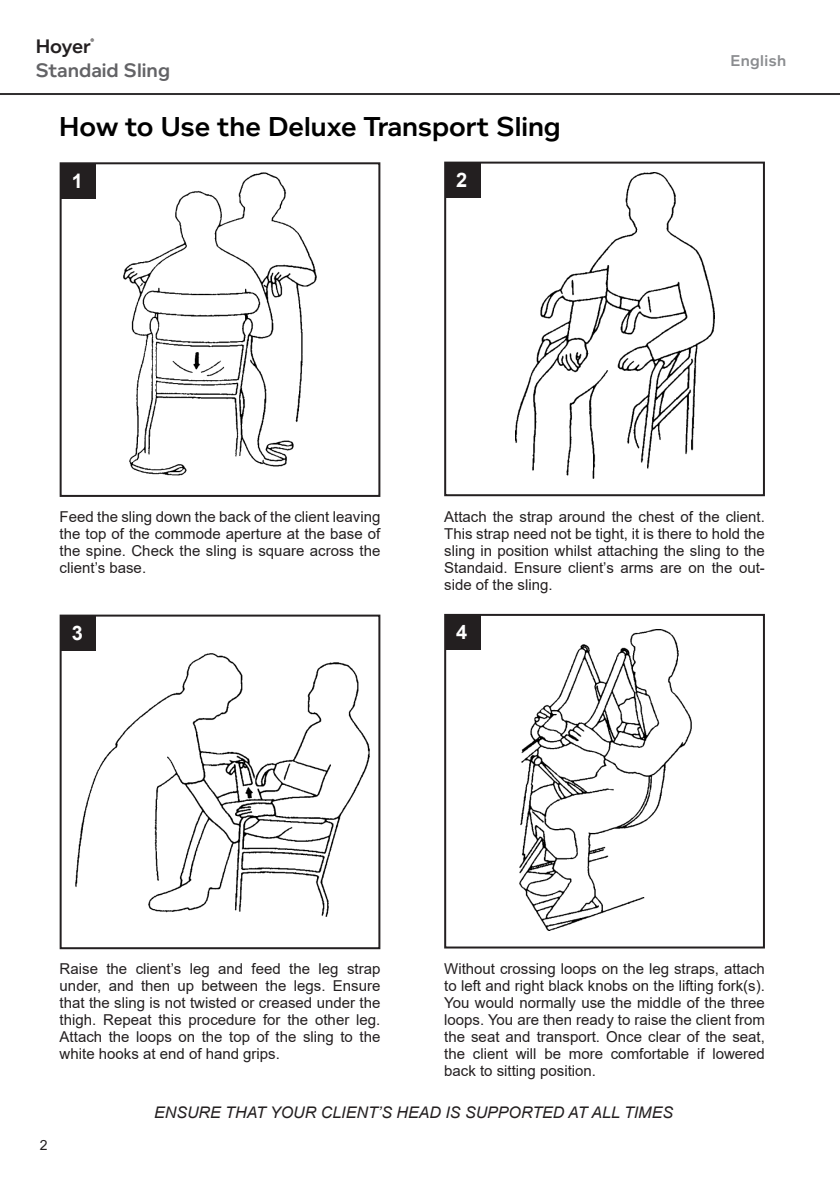
<style>
.page{position:relative;width:840px;height:1191px;background:#fff}
.page>*{position:absolute;margin:0;border:0;box-sizing:border-box;transform-origin:0 0}
.t1{font:600 28px "Foundry Context";color:#000}
.t2{font:600 20px "Foundry Context";color:#636366}
.t3{font:600 20px "Foundry Context";letter-spacing:-.01em;color:#231f20}
.Body{font:700 20px "Arial";color:#fff}
.t4{font:italic 16px "Arial";color:#231f20}
.t5{font:600 16px "Foundry Context";letter-spacing:.025em;color:#8a8c8f}
.t6{font:15px/17px "Arial";color:#231f20;text-align:justify}
.t7{font:14px "Arial";color:#231f20}
.t8{font:600 8px "Foundry Context";color:#231f20}
</style>
<div class="page">
<hr style="left:0;top:93px;width:839px;height:2px;background:#312f30">
<img style="left:124px;top:172px;width:192px;height:303px">
<img style="left:515px;top:173px;width:198px;height:305px">
<img style="left:75px;top:653px;width:294px;height:263px">
<img style="left:519px;top:629px;width:172px;height:301px">
<div style="left:60px;top:614px;width:320px;height:335px;border:2px solid #231f20"></div>
<div style="left:444px;top:614px;width:320px;height:334px;border:2px solid #231f20"></div>
<div style="left:62px;top:616px;width:34px;height:34px;background:#231f20"></div>
<div style="left:446px;top:615px;width:34px;height:34px;background:#231f20"></div>
<div style="left:60px;top:162px;width:320px;height:335px;border:2px solid #231f20"></div>
<div style="left:444px;top:162px;width:320px;height:334px;border:2px solid #231f20"></div>
<div style="left:62px;top:164px;width:34px;height:34px;background:#231f20"></div>
<div style="left:446px;top:163px;width:34px;height:34px;background:#231f20"></div>
<h2 class="t3" style="left:36px;top:34px;width:56px">Hoyer</h2>
<p class="t8" style="left:90px;top:36px;width:5px">®</p>
<h2 class="t2" style="left:36px;top:58px;width:136px">Standaid Sling</h2>
<p class="t1" style="left:59px;top:110px;width:503px">How to Use the Deluxe Transport Sling</p>
<p class="Body" style="left:72px;top:166px;width:13px">1</p>
<p class="Body" style="left:456px;top:166px;width:13px">2</p>
<p class="t5" style="left:730px;top:52px;width:57px">English</p>
<p class="t6" style="left:60px;top:508px;width:322px">Feed the sling down the back of the client leaving the top of the commode aperture at the base of the spine. Check the sling is square across the client’s base.</p>
<p class="t6" style="left:444px;top:508px;width:322px">Attach the strap around the chest of the client.<br>This strap need not be tight, it is there to hold the sling in position whilst attaching the sling to the Standaid. Ensure client’s arms are on the out&shy;side of the sling.</p>
<p class="Body" style="left:72px;top:618px;width:13px">3</p>
<p class="Body" style="left:456px;top:618px;width:13px">4</p>
<p class="t6" style="left:60px;top:960px;width:322px">Raise the client’s leg and feed the leg strap under, and then up between the legs. Ensure that the sling is not twisted or creased under the thigh. Repeat this procedure for the other leg.<br>Attach the loops on the top of the sling to the white hooks at end of hand grips.</p>
<p class="t6" style="left:444px;top:960px;width:322px">Without crossing loops on the leg straps, attach to left and right black knobs on the lifting fork(s).<br>You would normally use the middle of the three loops. You are then ready to raise the client from the seat and transport. Once clear of the seat, the client will be more comfortable if lowered back to sitting position.</p>
<p class="t7" style="left:40px;top:1135px;width:9px">2</p>
<p class="t4" style="left:154px;top:1102px;width:520px">ENSURE THAT YOUR CLIENT’S HEAD IS SUPPORTED AT ALL TIMES</p>
</div>
